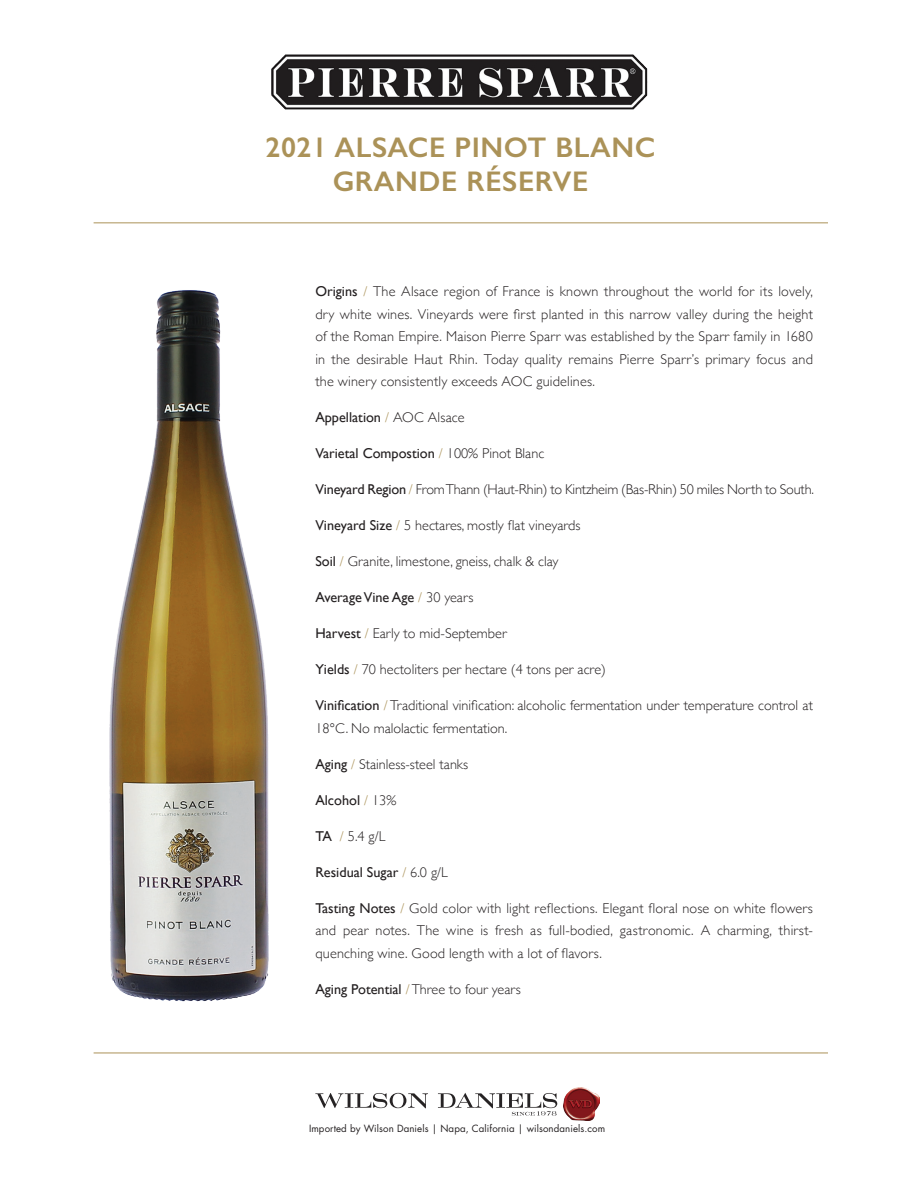
<style>
.page{position:relative;width:918px;height:1188px;background:#fff}
.page>*{position:absolute;margin:0;border:0;box-sizing:border-box;transform-origin:0 0}
.t1{font:600 28.5px "Gill Sans";letter-spacing:.02em;color:#ab9258}
.Body_text{font:300 14.25px/22.5px "Gill Sans";color:#231f20;text-align:justify}
.Body_text-2{font:14.25px "Gill Sans";color:#231f20}
.t2{font:9.75px "Futura Std";letter-spacing:.01em;color:#231f20}
.s1{font-weight:400}
.s2{color:#ab9258}
.s3{font-weight:300;color:#ab9258}
.s4{font-weight:300}
</style>
<div class="page">
<svg style="left:315px;top:1093px;width:113px;height:15px"></svg>
<img style="left:564px;top:1088px;width:35px;height:32px">
<svg style="left:438px;top:1093px;width:119px;height:23px"></svg>
<img style="left:271px;top:54px;width:377px;height:56px">
<hr style="left:94px;top:222px;width:734px;height:1px;background:#ab9258">
<hr style="left:94px;top:1053px;width:734px;height:1px;background:#ab9258">
<img style="left:109px;top:290px;width:160px;height:712px">
<p class="t1" style="left:265px;top:130px;width:392px">2021 ALSACE PINOT BLANC</p>
<p class="t1" style="left:333px;top:165px;width:257px">GRANDE RÉSERVE</p>
<p class="Body_text" style="left:315px;top:279px;width:499px"><span class="s1">Origins</span> <span class="s2">/</span> The Alsace region of France is known throughout the world for its lovely, dry white wines. Vineyards were first planted in this narrow valley during the height of the Roman Empire. Maison Pierre Sparr was established by the Sparr family in 1680 in the desirable Haut Rhin. Today quality remains Pierre Sparr’s primary focus and the winery consistently exceeds AOC guidelines.</p>
<p class="Body_text-2" style="left:315px;top:409px;width:151px">Appellation <span class="s3">/</span> <span class="s4">AOC Alsace</span></p>
<p class="Body_text-2" style="left:315px;top:445px;width:230px">Varietal Compostion <span class="s3">/</span> <span class="s4">100% Pinot Blanc</span></p>
<p class="Body_text" style="left:315px;top:477px;width:500px"><span class="s1">Vineyard Region</span> <span class="s2">/</span> From Thann (Haut-Rhin) to Kintzheim (Bas-Rhin) 50 miles North to South.</p>
<p class="Body_text" style="left:315px;top:513px;width:267px"><span class="s1">Vineyard Size</span> <span class="s2">/</span> 5 hectares, mostly flat vineyards</p>
<p class="Body_text" style="left:315px;top:549px;width:245px"><span class="s1">Soil</span> <span class="s2">/</span> Granite, limestone, gneiss, chalk &amp; clay</p>
<p class="Body_text-2" style="left:315px;top:589px;width:160px">Average Vine Age <span class="s3">/</span> <span class="s4">30 years</span></p>
<p class="Body_text" style="left:315px;top:621px;width:193px"><span class="s1">Harvest</span> <span class="s2">/</span> Early to mid-September</p>
<p class="Body_text" style="left:315px;top:657px;width:292px"><span class="s1">Yields</span> <span class="s2">/</span> 70 hectoliters per hectare (4 tons per acre)</p>
<p class="Body_text" style="left:315px;top:693px;width:499px"><span class="s1">Vinification</span> <span class="s2">/</span> Traditional vinification: alcoholic fermentation under temperature control at<br>18°C. No malolactic fermentation.</p>
<p class="Body_text" style="left:315px;top:752px;width:154px"><span class="s1">Aging</span> <span class="s2">/</span> Stainless-steel tanks</p>
<p class="Body_text-2" style="left:315px;top:791px;width:82px">Alcohol <span class="s3">/</span> <span class="s4">13%</span></p>
<p class="Body_text" style="left:315px;top:824px;width:72px"><span class="s1">TA</span> <span class="s2">/</span> 5.4 g/L</p>
<p class="Body_text-2" style="left:315px;top:863px;width:134px">Residual Sugar <span class="s3">/</span> <span class="s4">6.0 g/L</span></p>
<p class="Body_text" style="left:315px;top:896px;width:499px"><span class="s1">Tasting Notes</span> <span class="s2">/</span> Gold color with light reflections. Elegant floral nose on white flowers and pear notes. The wine is fresh as full-bodied, gastronomic. A charming, thirst&shy;quenching wine. Good length with a lot of flavors.</p>
<p class="Body_text" style="left:315px;top:977px;width:207px"><span class="s1">Aging Potential</span> <span class="s2">/</span> Three to four years</p>
<p class="t2" style="left:309px;top:1122px;width:298px">Imported by Wilson Daniels | Napa, California | wilsondaniels.com</p>
</div>
